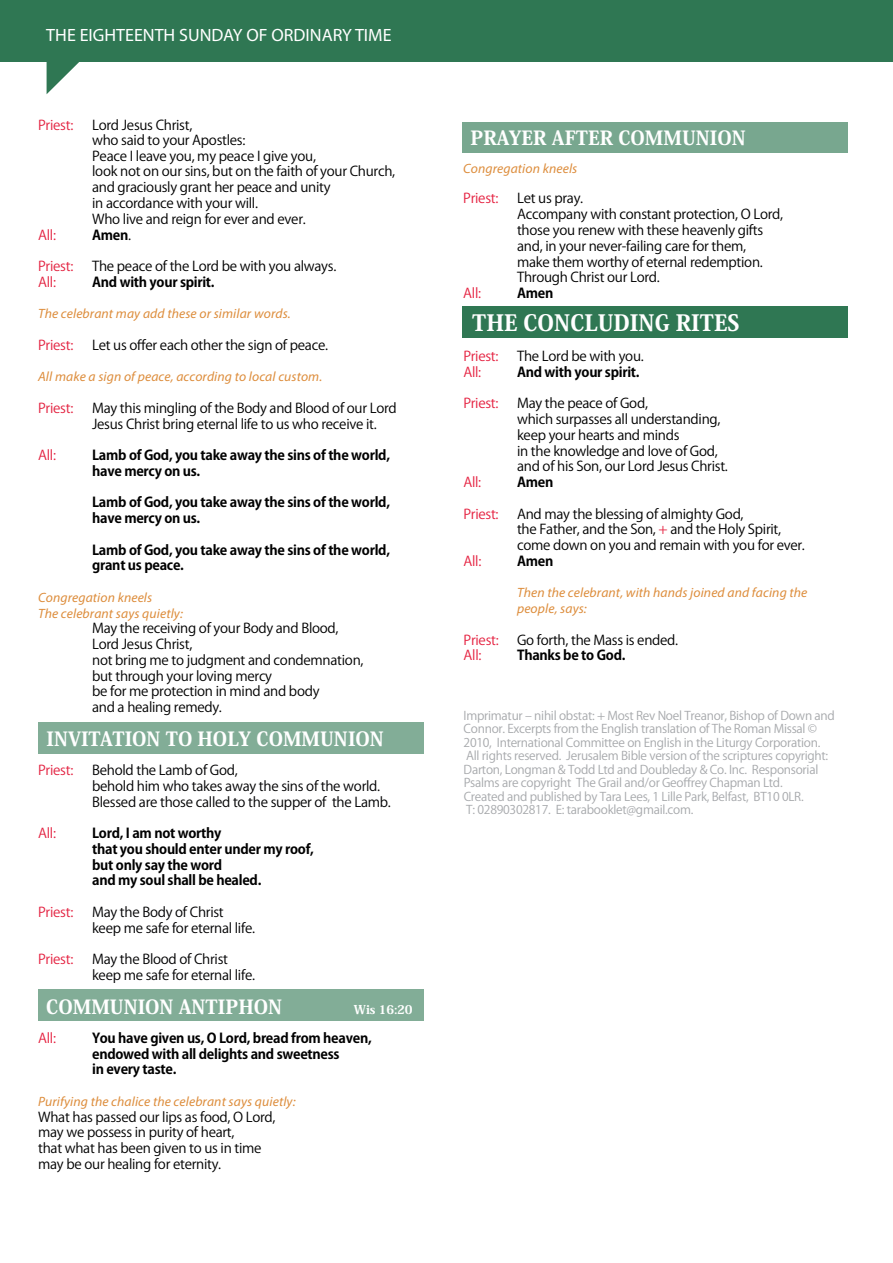
<style>
.page{position:relative;width:893px;height:1263px;background:#fff}
.page>*{position:absolute;margin:0;border:0;box-sizing:border-box;transform-origin:0 0}
.t1{font:800 22.2px "Koz Min Pro";color:#fff}
.t2{font:800 19.35px "Koz Min Pro";color:#fff}
.t3{font:800 19.2px "Koz Min Pro";color:#fff}
.t4{font:17.85px "Myriad Pro";color:#fff}
.t5{font:13.5px/15.8px "Koz Go Pro";letter-spacing:-.02em;color:#000}
.t6{font:700 13.5px/15.8px "Koz Go Pro";letter-spacing:-.02em;color:#000}
.t7{font:italic 13.5px/15.8px "Myriad Pro";letter-spacing:.01em;color:#dd8d3c}
.t8{font:13.5px/15.8px "Koz Go Pro";letter-spacing:-.02em;color:#000002}
.t9{font:13.5px "Koz Go Pro";letter-spacing:-.02em;color:#e52140}
.t10{font:13.5px "Koz Go Pro";letter-spacing:-.02em;color:#e32240}
.t11{font:13.5px "Koz Go Pro";letter-spacing:-.02em;color:#e32241}
.t12{font:12px/13.5px "Koz Go Pro";letter-spacing:-.02em;color:#a7a9ac}
.t13{font:800 12px "Koz Min Pro";color:#fff}
.s1{font-weight:400}
.s2{color:#e52140}
</style>
<div class="page">
<div style="left:39px;top:989px;width:385px;height:32px;background:#82ad97"></div>
<div style="left:38px;top:722px;width:386px;height:32px;background:#82ad97"></div>
<div style="left:462px;top:122px;width:386px;height:30px;background:#78a78f"></div>
<div style="left:0;top:0;width:893px;height:62px;background:#2f7753"></div>
<svg style="left:47px;top:62px;width:32px;height:32px"></svg>
<div style="left:463px;top:306px;width:385px;height:32px;background:#2f7753"></div>
<h3 class="t4" style="left:79px;top:22px;width:537px">TWENTY-NINTH SUNDAY IN ORDINARY TIME - WORLD MISSION SUNDAY</h3>
<h3 class="t4" style="left:46px;top:24px;width:347px">THE EIGHTEENTH SUNDAY OF ORDINARY TIME</h3>
<p class="t10" style="left:38px;top:116px;width:37px">Priest:</p>
<p class="t5" style="left:92px;top:118px;width:305px">Lord Jesus Christ,<br>who said to your Apostles:<br>Peace I leave you, my peace I give you,<br>look not on our sins, but on the faith of your Church, and graciously grant her peace and unity<br>in accordance with your will.<br>Who live and reign for ever and ever.</p>
<p class="t10" style="left:38px;top:226px;width:19px">All:</p>
<p class="t6" style="left:92px;top:228px;width:41px">Amen<span class="s1">.</span></p>
<p class="t10" style="left:38px;top:257px;width:37px">Priest:</p>
<p class="t5" style="left:92px;top:259px;width:246px">The peace of the Lord be with you always.</p>
<p class="t10" style="left:38px;top:273px;width:19px">All:</p>
<p class="t6" style="left:92px;top:275px;width:124px">And with your spirit.</p>
<p class="t7" style="left:38px;top:306px;width:254px">The celebrant may add these or similar words.</p>
<p class="t10" style="left:38px;top:336px;width:37px">Priest:</p>
<p class="t5" style="left:92px;top:337px;width:237px">Let us offer each other the sign of peace.</p>
<p class="t7" style="left:38px;top:369px;width:286px">All make a sign of peace, according to local custom.</p>
<p class="t10" style="left:38px;top:399px;width:37px">Priest:</p>
<p class="t5" style="left:92px;top:400px;width:306px">May this mingling of the Body and Blood of our Lord<br>Jesus Christ bring eternal life to us who receive it.</p>
<p class="t10" style="left:38px;top:446px;width:19px">All:</p>
<p class="t6" style="left:92px;top:448px;width:299px">Lamb of God, you take away the sins of the world, have mercy on us.</p>
<p class="t6" style="left:92px;top:495px;width:299px">Lamb of God, you take away the sins of the world, have mercy on us.</p>
<p class="t6" style="left:92px;top:543px;width:299px">Lamb of God, you take away the sins of the world, grant us peace.</p>
<p class="t7" style="left:38px;top:589px;width:146px">Congregation kneels<br>The celebrant says quietly:</p>
<p class="t5" style="left:92px;top:621px;width:273px">May the receiving of your Body and Blood,<br>Lord Jesus Christ,<br>not bring me to judgment and condemnation, but through your loving mercy<br>be for me protection in mind and body<br>and a healing remedy.</p>
<h2 class="t2" style="left:46px;top:725px;width:339px">INVITATION TO HOLY COMMUNION</h2>
<p class="t11" style="left:38px;top:761px;width:37px">Priest:</p>
<p class="t8" style="left:92px;top:763px;width:300px">Behold the Lamb of God,<br>behold him who takes away the sins of the world.<br>Blessed are those called to the supper of the Lamb.</p>
<p class="t11" style="left:38px;top:824px;width:19px">All:</p>
<p class="t6" style="left:92px;top:826px;width:223px">Lord, I am not worthy<br>that you should enter under my roof, but only say the word<br>and my soul shall be healed.</p>
<p class="t11" style="left:38px;top:903px;width:37px">Priest:</p>
<p class="t8" style="left:92px;top:904px;width:164px">May the Body of Christ keep me safe for eternal life.</p>
<p class="t9" style="left:38px;top:950px;width:37px">Priest:</p>
<p class="t8" style="left:92px;top:952px;width:164px">May the Blood of Christ keep me safe for eternal life.</p>
<h3 class="t3" style="left:46px;top:993px;width:238px">COMMUNION ANTIPHON</h3>
<p class="t13" style="left:354px;top:1001px;width:60px">Wis 16:20</p>
<p class="t9" style="left:38px;top:1029px;width:19px">All:</p>
<p class="t6" style="left:92px;top:1031px;width:281px">You have given us, O Lord, bread from heaven, endowed with all delights and sweetness<br>in every taste.</p>
<p class="t7" style="left:38px;top:1093px;width:259px">Purifying the chalice the celebrant says quietly:</p>
<p class="t5" style="left:38px;top:1109px;width:239px">What has passed our lips as food, O Lord, may we possess in purity of heart,<br>that what has been given to us in time may be our healing for eternity.</p>
<h3 class="t3" style="left:471px;top:123px;width:277px">PRAYER AFTER COMMUNION</h3>
<p class="t7" style="left:463px;top:161px;width:116px">Congregation kneels</p>
<p class="t9" style="left:463px;top:190px;width:37px">Priest:</p>
<p class="t5" style="left:517px;top:191px;width:268px">Let us pray.<br>Accompany with constant protection, O Lord, those you renew with these heavenly gifts and, in your never-failing care for them,<br>make them worthy of eternal redemption.<br>Through Christ our Lord.</p>
<p class="t9" style="left:463px;top:284px;width:19px">All:</p>
<p class="t6" style="left:517px;top:286px;width:38px">Amen</p>
<h1 class="t1" style="left:472px;top:307px;width:269px">THE CONCLUDING RITES</h1>
<p class="t9" style="left:463px;top:347px;width:37px">Priest:</p>
<p class="t5" style="left:517px;top:349px;width:128px">The Lord be with you.</p>
<p class="t9" style="left:463px;top:363px;width:19px">All:</p>
<p class="t6" style="left:517px;top:365px;width:124px">And with your spirit.</p>
<p class="t9" style="left:463px;top:395px;width:37px">Priest:</p>
<p class="t5" style="left:517px;top:396px;width:212px">May the peace of God,<br>which surpasses all understanding, keep your hearts and minds<br>in the knowledge and love of God, and of his Son, our Lord Jesus Christ.</p>
<p class="t9" style="left:463px;top:473px;width:19px">All:</p>
<p class="t6" style="left:517px;top:475px;width:38px">Amen</p>
<p class="t9" style="left:463px;top:505px;width:37px">Priest:</p>
<p class="t5" style="left:517px;top:506px;width:289px">And may the blessing of almighty God,<br>the Father, and the Son, <span class="s2">+</span> and the Holy Spirit, come down on you and remain with you for ever.</p>
<p class="t9" style="left:463px;top:552px;width:19px">All:</p>
<p class="t6" style="left:517px;top:554px;width:38px">Amen</p>
<p class="t7" style="left:517px;top:585px;width:292px">Then the celebrant, with hands joined and facing the people, says:</p>
<p class="t9" style="left:464px;top:631px;width:37px">Priest:</p>
<p class="t5" style="left:517px;top:632px;width:163px">Go forth, the Mass is ended.</p>
<p class="t9" style="left:464px;top:647px;width:19px">All:</p>
<p class="t6" style="left:517px;top:648px;width:110px">Thanks be to God.</p>
<p class="t12" style="left:464px;top:709px;width:373px">Imprimatur ‒ nihil obstat: + Most Rev Noel Treanor, Bishop of Down and Connor. Excerpts from the English translation of The Roman Missal © 2010, International Committee on English in the Liturgy Corporation.<br>All rights reserved. Jerusalem Bible version of the scriptures copyright:<br>Darton, Longman &amp; Todd Ltd and Doubleday &amp; Co. Inc. Responsorial Psalms are copyright The Grail and/or Geoffrey Chapman Ltd.<br>Created and published by Tara Lees, 1 Lille Park, Belfast, BT10 0LR.<br>T: 02890302817. E: tarabooklet@gmail.com.</p>
</div>
